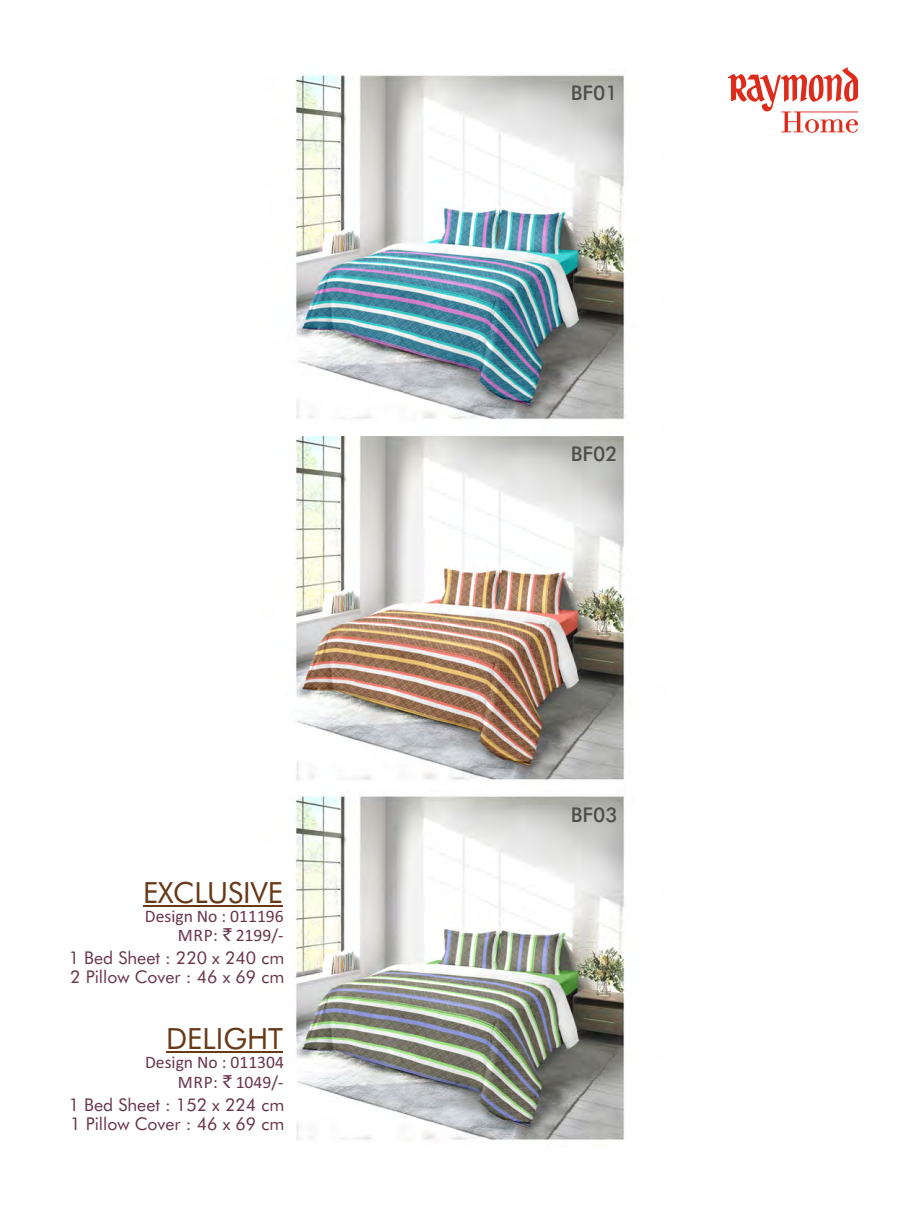
<style>
.page{position:relative;width:920px;height:1215px;background:#fff}
.page>*{position:absolute;margin:0;border:0;box-sizing:border-box;transform-origin:0 0}
.t1{font:29.25px "Futura BT";color:#683917}
.t2{font:500 20.25px "Futura BT";color:#4e4e4d}
.t3{font:17.55px/19.2px "Futura BT";color:#69354b}
.t4{font:17.55px "Calibri";color:#69354b}
.s1{font-family:"Indian Rupee"}
</style>
<div class="page">
<img style="left:166px;top:75px;width:562px;height:1066px">
<svg style="left:728px;top:68px;width:130px;height:65px"></svg>
<hr style="left:143px;top:905px;width:140px;height:2px;background:#683917">
<hr style="left:166px;top:1052px;width:117px;height:1px;background:#683917">
<h1 class="t1" style="left:143px;top:880px;width:141px">EXCLUSIVE</h1>
<p class="t4" style="left:145px;top:908px;width:140px">Design No : 011196</p>
<p class="t4" style="left:178px;top:928px;width:107px">MRP: <span class="s1">`</span>2199/-</p>
<p class="t3" style="left:69px;top:950px;width:217px">1 Bed Sheet : 220 x 240 cm<br>2 Pillow Cover : 46 x 69 cm</p>
<h1 class="t1" style="left:166px;top:1027px;width:118px">DELIGHT</h1>
<p class="t4" style="left:145px;top:1055px;width:140px">Design No : 011304</p>
<p class="t4" style="left:178px;top:1075px;width:107px">MRP: <span class="s1">`</span>1049/-</p>
<p class="t3" style="left:69px;top:1096px;width:217px">1 Bed Sheet : 152 x 224 cm<br>1 Pillow Cover : 46 x 69 cm</p>
<p class="t2" style="left:571px;top:85px;width:48px">BF01</p>
<p class="t2" style="left:571px;top:446px;width:48px">BF02</p>
<p class="t2" style="left:571px;top:807px;width:48px">BF03</p>
</div>
